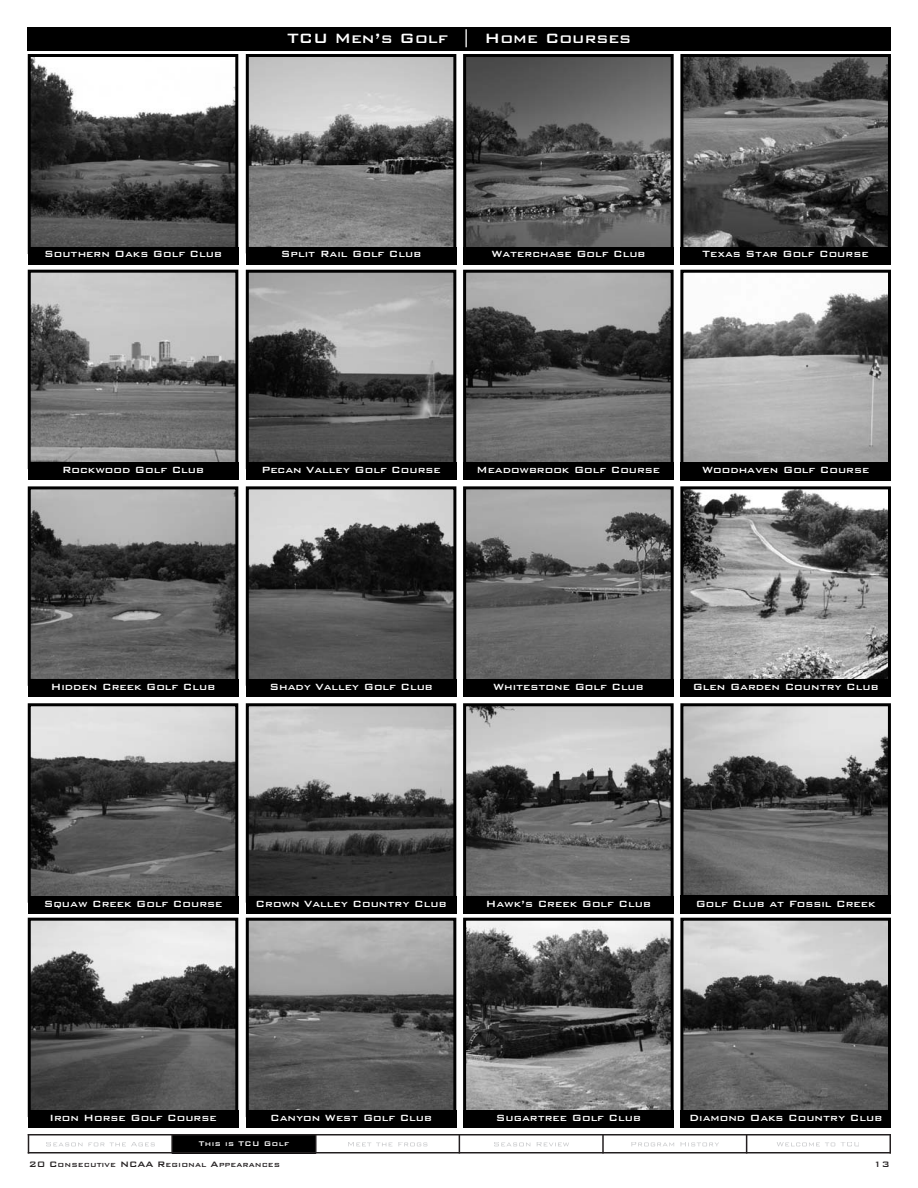
<style>
.page{position:relative;width:918px;height:1188px;background:#fff}
.page>*{position:absolute;margin:0;border:0;box-sizing:border-box;transform-origin:0 0}
.t1{font:500 18px "Bank Gothic";color:#fff}
.t2{font:500 12px "Bank Gothic";color:#fff}
.t3{font:500 10.5px "Bank Gothic";color:#231f20}
.t4{font:500 9px "Bank Gothic";letter-spacing:.05em;color:#fff}
.t5{font:500 7.8px "Bank Gothic";color:#231f20}
.s1{font-size:10.5px}
</style>
<div class="page">
<svg style="left:46px;top:1142px;width:109px;height:4px"></svg>
<div style="left:172px;top:1134px;width:144px;height:20px;background:#000"></div>
<svg style="left:348px;top:1142px;width:79px;height:4px"></svg>
<svg style="left:494px;top:1142px;width:75px;height:4px"></svg>
<svg style="left:631px;top:1142px;width:88px;height:4px"></svg>
<svg style="left:777px;top:1142px;width:82px;height:4px"></svg>
<svg style="left:28px;top:1136px;width:1px;height:16px"></svg>
<hr style="left:171px;top:1134px;width:2px;height:20px;background:#231f20">
<hr style="left:315px;top:1134px;width:2px;height:20px;background:#231f20">
<svg style="left:459px;top:1136px;width:1px;height:16px"></svg>
<hr style="left:602px;top:1134px;width:2px;height:20px;background:#231f20">
<svg style="left:746px;top:1136px;width:1px;height:16px"></svg>
<svg style="left:890px;top:1136px;width:1px;height:16px"></svg>
<hr style="left:28px;top:1134px;width:863px;height:2px;background:#231f20">
<hr style="left:28px;top:1152px;width:863px;height:2px;background:#231f20">
<img style="left:250px;top:58px;width:202px;height:189px">
<div style="left:246px;top:54px;width:210px;height:199px;border:3px solid #000"></div>
<div style="left:246px;top:247px;width:210px;height:18px;background:#000"></div>
<img style="left:467px;top:58px;width:203px;height:189px">
<div style="left:463px;top:54px;width:211px;height:199px;border:3px solid #000"></div>
<div style="left:463px;top:247px;width:211px;height:18px;background:#000"></div>
<img style="left:32px;top:58px;width:202px;height:189px">
<div style="left:28px;top:54px;width:210px;height:200px;border:3px solid #000"></div>
<div style="left:28px;top:247px;width:210px;height:18px;background:#000"></div>
<img style="left:684px;top:58px;width:203px;height:189px">
<div style="left:680px;top:54px;width:211px;height:199px;border:3px solid #000"></div>
<div style="left:680px;top:247px;width:211px;height:18px;background:#000"></div>
<img style="left:250px;top:274px;width:202px;height:188px">
<div style="left:246px;top:270px;width:210px;height:199px;border:3px solid #000"></div>
<div style="left:246px;top:462px;width:210px;height:18px;background:#000"></div>
<img style="left:467px;top:274px;width:203px;height:188px">
<div style="left:463px;top:270px;width:211px;height:199px;border:3px solid #000"></div>
<div style="left:463px;top:462px;width:211px;height:18px;background:#000"></div>
<img style="left:32px;top:274px;width:202px;height:188px">
<div style="left:28px;top:270px;width:210px;height:199px;border:3px solid #000"></div>
<div style="left:28px;top:462px;width:210px;height:18px;background:#000"></div>
<img style="left:684px;top:290px;width:203px;height:172px">
<div style="left:680px;top:270px;width:211px;height:199px;border:3px solid #000"></div>
<div style="left:680px;top:462px;width:211px;height:18px;background:#000"></div>
<img style="left:250px;top:490px;width:202px;height:189px">
<div style="left:246px;top:486px;width:210px;height:200px;border:3px solid #000"></div>
<div style="left:246px;top:679px;width:210px;height:18px;background:#000"></div>
<img style="left:467px;top:490px;width:203px;height:189px">
<div style="left:463px;top:486px;width:211px;height:200px;border:3px solid #000"></div>
<div style="left:463px;top:679px;width:211px;height:18px;background:#000"></div>
<img style="left:32px;top:490px;width:202px;height:189px">
<div style="left:28px;top:486px;width:210px;height:200px;border:3px solid #000"></div>
<div style="left:28px;top:679px;width:210px;height:18px;background:#000"></div>
<img style="left:684px;top:490px;width:203px;height:189px">
<div style="left:680px;top:486px;width:211px;height:200px;border:3px solid #000"></div>
<div style="left:680px;top:679px;width:211px;height:18px;background:#000"></div>
<img style="left:250px;top:707px;width:202px;height:189px">
<div style="left:246px;top:703px;width:210px;height:200px;border:3px solid #000"></div>
<div style="left:246px;top:896px;width:210px;height:18px;background:#000"></div>
<img style="left:467px;top:707px;width:203px;height:189px">
<div style="left:463px;top:703px;width:211px;height:200px;border:3px solid #000"></div>
<div style="left:463px;top:896px;width:211px;height:18px;background:#000"></div>
<img style="left:32px;top:707px;width:202px;height:189px">
<div style="left:28px;top:703px;width:210px;height:200px;border:3px solid #000"></div>
<div style="left:28px;top:896px;width:210px;height:18px;background:#000"></div>
<img style="left:684px;top:707px;width:203px;height:189px">
<div style="left:680px;top:703px;width:211px;height:200px;border:3px solid #000"></div>
<div style="left:680px;top:896px;width:211px;height:18px;background:#000"></div>
<img style="left:250px;top:922px;width:202px;height:188px">
<div style="left:246px;top:918px;width:210px;height:199px;border:3px solid #000"></div>
<div style="left:246px;top:1110px;width:210px;height:18px;background:#000"></div>
<img style="left:467px;top:922px;width:203px;height:188px">
<div style="left:463px;top:918px;width:211px;height:199px;border:3px solid #000"></div>
<div style="left:463px;top:1110px;width:211px;height:18px;background:#000"></div>
<img style="left:32px;top:922px;width:202px;height:188px">
<div style="left:28px;top:918px;width:210px;height:199px;border:3px solid #000"></div>
<div style="left:28px;top:1110px;width:210px;height:18px;background:#000"></div>
<img style="left:684px;top:922px;width:203px;height:188px">
<div style="left:680px;top:918px;width:211px;height:199px;border:3px solid #000"></div>
<div style="left:680px;top:1110px;width:211px;height:18px;background:#000"></div>
<div style="left:28px;top:27px;width:863px;height:23px;background:#000"></div>
<h1 class="t1" style="left:288px;top:24px;width:345px">TCU Men’s Golf | Home Courses</h1>
<p class="t2" style="left:44px;top:245px;width:179px">Southern Oaks Golf Club</p>
<p class="t2" style="left:281px;top:245px;width:142px">Split Rail Golf Club</p>
<p class="t2" style="left:491px;top:245px;width:156px">Waterchase Golf Club</p>
<p class="t2" style="left:703px;top:245px;width:168px">Texas Star Golf Course</p>
<p class="t2" style="left:62px;top:461px;width:144px">Rockwood Golf Club</p>
<p class="t2" style="left:261px;top:461px;width:181px">Pecan Valley Golf Course</p>
<p class="t2" style="left:477px;top:461px;width:185px">Meadowbrook Golf Course</p>
<p class="t2" style="left:702px;top:461px;width:169px">Woodhaven Golf Course</p>
<p class="t2" style="left:51px;top:677px;width:166px">Hidden Creek Golf Club</p>
<p class="t2" style="left:269px;top:677px;width:165px">Shady Valley Golf Club</p>
<p class="t2" style="left:493px;top:677px;width:152px">Whitestone Golf Club</p>
<p class="t2" style="left:693px;top:677px;width:188px">Glen Garden Country Club</p>
<p class="t2" style="left:44px;top:894px;width:180px">Squaw Creek Golf Course</p>
<p class="t2" style="left:256px;top:894px;width:192px">Crown Valley Country Club</p>
<p class="t2" style="left:486px;top:894px;width:166px">Hawk’s Creek Golf Club</p>
<p class="t2" style="left:696px;top:894px;width:181px">Golf Club at Fossil Creek</p>
<p class="t2" style="left:49px;top:1109px;width:169px">Iron Horse Golf Course</p>
<p class="t2" style="left:270px;top:1109px;width:163px">Canyon West Golf Club</p>
<p class="t2" style="left:496px;top:1109px;width:147px">Sugartree Golf Club</p>
<p class="t2" style="left:689px;top:1109px;width:195px">Diamond Oaks Country Club</p>
<p class="t4" style="left:199px;top:1137px;width:92px">This is TCU Golf</p>
<p class="t5" style="left:29px;top:1159px;width:253px"><span class="s1">20 C</span>ONSECUTIVE <span class="s1">NCAA R</span>EGIONAL <span class="s1">A</span>PPEARANCES</p>
<p class="t3" style="left:874px;top:1156px;width:18px">13</p>
</div>
